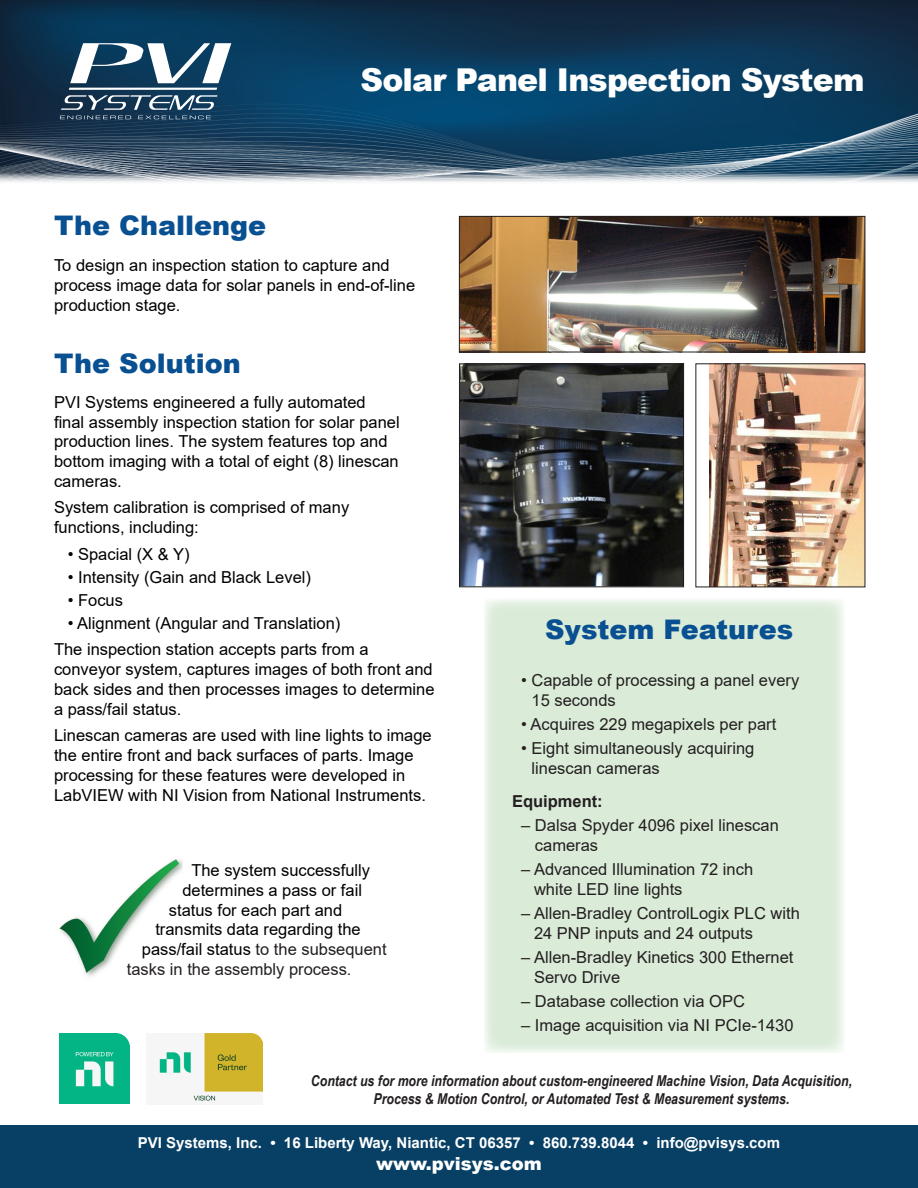
<style>
.page{position:relative;width:918px;height:1188px;background:#fff}
.page>*{position:absolute;margin:0;border:0;box-sizing:border-box;transform-origin:0 0}
.t1{font:900 31.5px "Arial";letter-spacing:-.025em;color:#fff}
.t2{font:900 27px "Arial";color:#085091}
.t3{font:900 18px "Arial";color:#fff}
.t4{font:16.5px/19.8px "Arial";color:#000}
.t5{font:16.5px/19.8px "Arial";color:#231f20}
.t6{font:700 16.5px "Arial";color:#231f20}
.t7{font:italic 700 15px/18px "Arial Narrow";color:#231f20;text-align:center}
.t8{font:700 15px "Arial";color:#fff}
.s1{color:#231f20}
</style>
<div class="page">
<div style="left:0;top:1125px;width:918px;height:63px;background:#084065"></div>
<img style="left:0;top:0;width:918px;height:182px">
<div style="left:484px;top:598px;width:361px;height:455px;background:#daebd8"></div>
<svg style="left:60px;top:116px;width:71px;height:3px"></svg>
<svg style="left:138px;top:116px;width:73px;height:3px"></svg>
<svg style="left:61px;top:43px;width:170px;height:67px"></svg>
<img style="left:59px;top:859px;width:124px;height:118px">
<img style="left:59px;top:1033px;width:71px;height:71px">
<img style="left:461px;top:218px;width:402px;height:132px">
<div style="left:459px;top:216px;width:406px;height:136px;border:1px solid #231f20"></div>
<img style="left:710px;top:365px;width:153px;height:220px">
<img style="left:461px;top:365px;width:221px;height:220px">
<div style="left:459px;top:363px;width:225px;height:224px;border:1px solid #231f20"></div>
<img style="left:159px;top:1033px;width:104px;height:68px">
<p class="t2" style="left:54px;top:206px;width:214px">The Challenge</p>
<p class="t1" style="left:360px;top:57px;width:506px">Solar Panel Inspection System</p>
<p class="t4" style="left:54px;top:256px;width:363px">To design an inspection station to capture and process image data for solar panels in end-of-line production stage.</p>
<p class="t2" style="left:54px;top:344px;width:188px">The Solution</p>
<p class="t4" style="left:54px;top:392px;width:347px">PVI Systems engineered a fully automated final assembly inspection station for solar panel production lines. The system features top and bottom imaging with a total of eight (8) linescan cameras.</p>
<p class="t4" style="left:54px;top:498px;width:297px">System calibration is comprised of many functions, including:</p>
<p class="t4" style="left:68px;top:544px;width:123px">• Spacial (X &amp; Y)</p>
<p class="t4" style="left:68px;top:567px;width:245px">• Intensity (Gain and Black Level)</p>
<p class="t4" style="left:68px;top:590px;width:57px">• Focus</p>
<p class="t4" style="left:68px;top:613px;width:274px">• Alignment (Angular and Translation)</p>
<p class="t4" style="left:54px;top:640px;width:382px">The inspection station accepts parts from a conveyor system, captures images of both front and back sides and then processes images to determine a pass/fail status.</p>
<p class="t4" style="left:54px;top:726px;width:379px">Linescan cameras are used with line lights to image the entire front and back surfaces of parts. Image processing for these features were developed in LabVIEW with NI Vision from National Instruments.</p>
<p class="t4" style="left:191px;top:860px;width:180px">The system successfully</p>
<p class="t4" style="left:182px;top:880px;width:181px">determines a pass or fail</p>
<p class="t4" style="left:169px;top:900px;width:175px">status for each part and</p>
<p class="t4" style="left:155px;top:920px;width:207px">transmits data regarding the</p>
<p class="t4" style="left:142px;top:939px;width:246px">pass/fail status <span class="s1">to the subsequent</span></p>
<p class="t5" style="left:127px;top:959px;width:226px">tasks in the assembly process.</p>
<p class="t2" style="left:545px;top:609px;width:250px">System Features</p>
<p class="t5" style="left:532px;top:670px;width:269px;text-indent:-10px">• Capable of processing a panel every<br>15 seconds</p>
<p class="t5" style="left:521px;top:714px;width:257px">• Acquires 229 megapixels per part</p>
<p class="t5" style="left:532px;top:738px;width:224px;text-indent:-10px">• Eight simultaneously acquiring linescan cameras</p>
<p class="t6" style="left:512px;top:790px;width:92px">Equipment:</p>
<p class="t5" style="left:535px;top:816px;width:245px;text-indent:-14px">– Dalsa Spyder 4096 pixel linescan cameras</p>
<p class="t5" style="left:534px;top:859px;width:221px;text-indent:-13px">– Advanced Illumination 72 inch white LED line lights</p>
<p class="t5" style="left:534px;top:903px;width:267px;text-indent:-13px">– Allen-Bradley ControlLogix PLC with<br>24 PNP inputs and 24 outputs</p>
<p class="t5" style="left:534px;top:947px;width:261px;text-indent:-13px">– Allen-Bradley Kinetics 300 Ethernet<br>Servo Drive</p>
<p class="t5" style="left:521px;top:991px;width:225px">– Database collection via OPC</p>
<p class="t5" style="left:521px;top:1015px;width:274px">– Image acquisition via NI PCIe-1430</p>
<p class="t7" style="left:311px;top:1071px;width:543px">Contact us for more information about custom-engineered Machine Vision, Data Acquisition,<br>Process &amp; Motion Control, or Automated Test &amp; Measurement systems.</p>
<p class="t8" style="left:138px;top:1132px;width:644px">PVI Systems, Inc. • 16 Liberty Way, Niantic, CT 06357 • 860.739.8044 • info@pvisys.com</p>
<p class="t3" style="left:376px;top:1150px;width:167px">www.pvisys.com</p>
</div>
